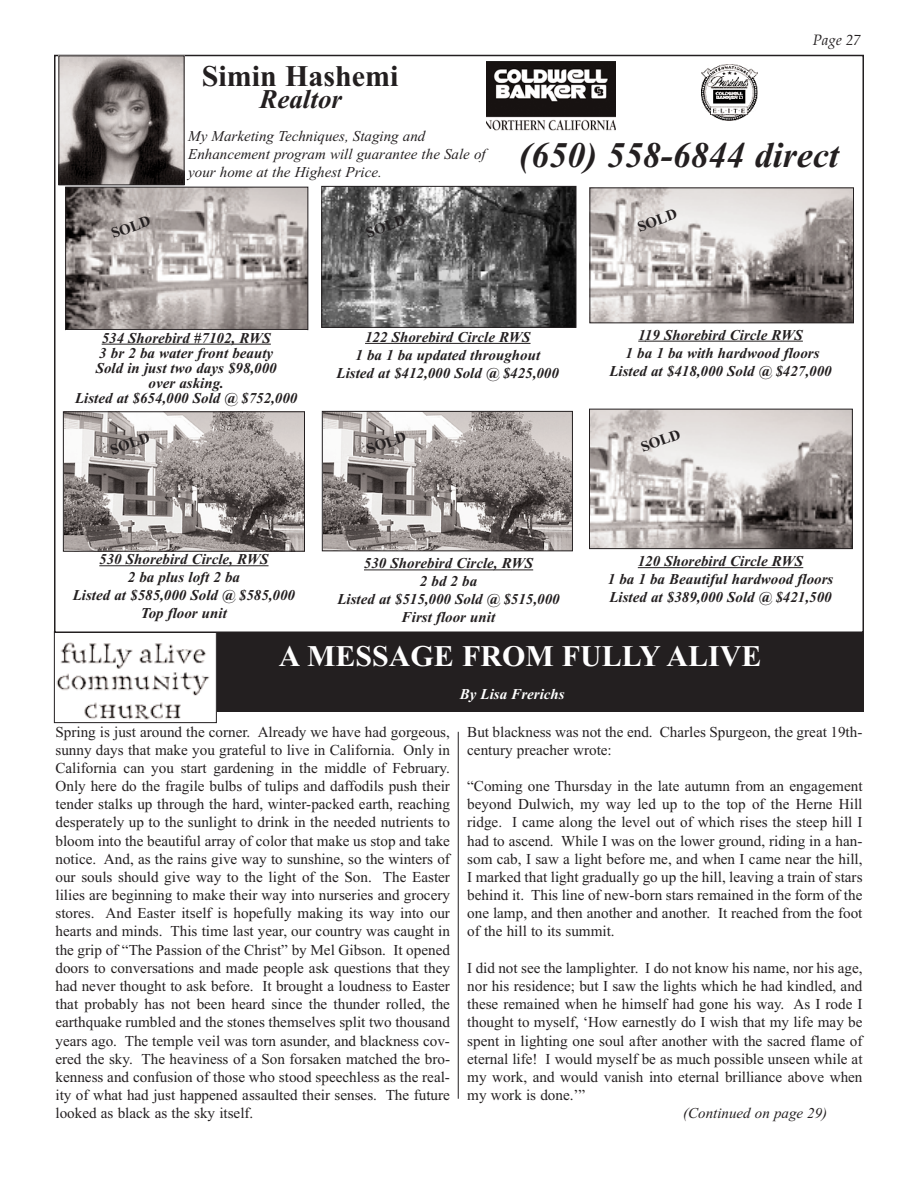
<style>
.page{position:relative;width:918px;height:1188px;background:#fff}
.page>*{position:absolute;margin:0;border:0;box-sizing:border-box;transform-origin:0 0}
.t1{font:italic 700 36px "Times New Roman";color:#231f20}
.t2{font:700 30px "Times New Roman";color:#fff}
.t3{font:700 30px "Times New Roman";color:#231f20}
.t4{font:italic 700 27px "Times New Roman";color:#231f20}
.t5{font:15.15px/18.1px "Times New Roman";color:#231f20;text-align:justify}
.t6{font:italic 700 15px/18px "Times New Roman";color:#231f20;text-align:center}
.t7{font:italic 15px/18px "Times New Roman";color:#231f20}
.t8{font:700 15px "Times New Roman";color:#231f20}
.t9{font:italic 700 15px "Times New Roman";color:#fff}
.t10{font:italic 15px "Palatino";color:#231f20}
</style>
<div class="page">
<div style="left:54px;top:630px;width:810px;height:82px;background:#231f20"></div>
<hr style="left:458px;top:732px;width:1px;height:367px;background:#231f20">
<img style="left:56px;top:633px;width:159px;height:87px">
<div style="left:54px;top:631px;width:163px;height:92px;border:1px solid #231f20"></div>
<img style="left:60px;top:58px;width:122px;height:125px">
<div style="left:58px;top:56px;width:126px;height:129px;border:1px solid #231f20"></div>
<img style="left:591px;top:411px;width:260px;height:136px">
<div style="left:589px;top:409px;width:264px;height:140px;border:1px solid #231f20"></div>
<hr style="left:638px;top:567px;width:144px;height:1px;background:#231f20">
<svg style="left:782px;top:567px;width:21px;height:1px"></svg>
<hr style="left:364px;top:569px;width:148px;height:1px;background:#231f20">
<svg style="left:512px;top:569px;width:21px;height:1px"></svg>
<img style="left:67px;top:189px;width:239px;height:139px">
<div style="left:65px;top:187px;width:243px;height:143px;border:1px solid #231f20"></div>
<img style="left:323px;top:188px;width:251px;height:138px">
<div style="left:321px;top:186px;width:255px;height:142px;border:1px solid #231f20"></div>
<hr style="left:365px;top:343px;width:144px;height:1px;background:#231f20">
<svg style="left:509px;top:343px;width:22px;height:1px"></svg>
<img style="left:592px;top:190px;width:260px;height:131px">
<div style="left:590px;top:188px;width:264px;height:135px;border:1px solid #231f20"></div>
<hr style="left:645px;top:341px;width:136px;height:1px;background:#231f20">
<svg style="left:781px;top:341px;width:22px;height:1px"></svg>
<img style="left:65px;top:413px;width:238px;height:137px">
<div style="left:63px;top:411px;width:242px;height:141px;border:1px solid #231f20"></div>
<hr style="left:99px;top:565px;width:148px;height:1px;background:#231f20">
<svg style="left:247px;top:565px;width:22px;height:1px"></svg>
<img style="left:486px;top:62px;width:130px;height:69px">
<img style="left:701px;top:65px;width:57px;height:56px">
<hr style="left:102px;top:344px;width:147px;height:1px;background:#231f20">
<svg style="left:249px;top:344px;width:22px;height:1px"></svg>
<img style="left:324px;top:413px;width:247px;height:136px">
<div style="left:322px;top:411px;width:251px;height:140px;border:1px solid #231f20"></div>
<div style="left:187px;top:129px;width:307px;height:55px;background:#fff"></div>
<p class="t8" style="left:109px;top:225px;width:42px;rotate:-20deg">SOLD</p>
<h2 class="t3" style="left:202px;top:58px;width:198px">Simin Hashemi</h2>
<h3 class="t4" style="left:260px;top:83px;width:84px">Realtor</h3>
<p class="t7" style="left:188px;top:127px;width:299px">My Marketing Techniques, Staging and<br>Enhancement program will guarantee the Sale of your home at the Highest Price.</p>
<p class="t10" style="left:813px;top:32px;width:50px">Page 27</p>
<h1 class="t1" style="left:519px;top:134px;width:321px">(650) 558-6844 direct</h1>
<p class="t8" style="left:364px;top:224px;width:42px;rotate:-20deg">SOLD</p>
<p class="t8" style="left:635px;top:218px;width:42px;rotate:-20deg">SOLD</p>
<p class="t6" style="left:75px;top:330px;width:224px;line-height:15px">534 Shorebird #7102, RWS<br>3 br 2 ba water front beauty<br>Sold in just two days $98,000<br>over asking.<br>Listed at $654,000 Sold @ $752,000</p>
<p class="t6" style="left:337px;top:328px;width:224px">122 Shorebird Circle RWS<br>1 ba 1 ba updated throughout<br>Listed at $412,000 Sold @ $425,000</p>
<p class="t8" style="left:108px;top:442px;width:42px;rotate:-20deg">SOLD</p>
<p class="t8" style="left:364px;top:441px;width:42px;rotate:-20deg">SOLD</p>
<p class="t6" style="left:73px;top:550px;width:224px">530 Shorebird Circle, RWS<br>2 ba plus loft 2 ba<br>Listed at $585,000 Sold @ $585,000<br>Top floor unit</p>
<p class="t6" style="left:337px;top:554px;width:224px">530 Shorebird Circle, RWS<br>2 bd 2 ba<br>Listed at $515,000 Sold @ $515,000<br>First floor unit</p>
<p class="t6" style="left:609px;top:325px;width:224px">119 Shorebird Circle RWS<br>1 ba 1 ba with hardwood floors<br>Listed at $418,000 Sold @ $427,000</p>
<p class="t8" style="left:638px;top:439px;width:42px;rotate:-20deg">SOLD</p>
<p class="t6" style="left:608px;top:552px;width:227px">120 Shorebird Circle RWS<br>1 ba 1 ba Beautiful hardwood floors<br>Listed at $389,000 Sold @ $421,500</p>
<h2 class="t2" style="left:279px;top:638px;width:484px">A MESSAGE FROM FULLY ALIVE</h2>
<p class="t9" style="left:460px;top:685px;width:106px">By Lisa Frerichs</p>
<p class="t5" style="left:56px;top:722px;width:396px">Spring is just around the corner. Already we have had gorgeous, sunny days that make you grateful to live in California. Only in California can you start gardening in the middle of February.<br>Only here do the fragile bulbs of tulips and daffodils push their tender stalks up through the hard, winter-packed earth, reaching desperately up to the sunlight to drink in the needed nutrients to bloom into the beautiful array of color that make us stop and take notice. And, as the rains give way to sunshine, so the winters of our souls should give way to the light of the Son. The Easter lilies are beginning to make their way into nurseries and grocery stores. And Easter itself is hopefully making its way into our hearts and minds. This time last year, our country was caught in the grip of “The Passion of the Christ” by Mel Gibson. It opened doors to conversations and made people ask questions that they had never thought to ask before. It brought a loudness to Easter that probably has not been heard since the thunder rolled, the earthquake rumbled and the stones themselves split two thousand years ago. The temple veil was torn asunder, and blackness cov&shy;ered the sky. The heaviness of a Son forsaken matched the bro&shy;kenness and confusion of those who stood speechless as the real&shy;ity of what had just happened assaulted their senses. The future looked as black as the sky itself.</p>
<p class="t5" style="left:467px;top:722px;width:397px">But blackness was not the end. Charles Spurgeon, the great 19th&shy;century preacher wrote:</p>
<p class="t5" style="left:467px;top:777px;width:397px">“Coming one Thursday in the late autumn from an engagement beyond Dulwich, my way led up to the top of the Herne Hill ridge. I came along the level out of which rises the steep hill I had to ascend. While I was on the lower ground, riding in a han&shy;som cab, I saw a light before me, and when I came near the hill, I marked that light gradually go up the hill, leaving a train of stars behind it. This line of new-born stars remained in the form of the one lamp, and then another and another. It reached from the foot of the hill to its summit.</p>
<p class="t5" style="left:467px;top:959px;width:397px">I did not see the lamplighter. I do not know his name, nor his age, nor his residence; but I saw the lights which he had kindled, and these remained when he himself had gone his way. As I rode I thought to myself, ‘How earnestly do I wish that my life may be spent in lighting one soul after another with the sacred flame of eternal life! I would myself be as much possible unseen while at my work, and would vanish into eternal brilliance above when my work is done.’”</p>
<p class="t7" style="left:683px;top:1104px;width:146px">(Continued on page 29)</p>
</div>
